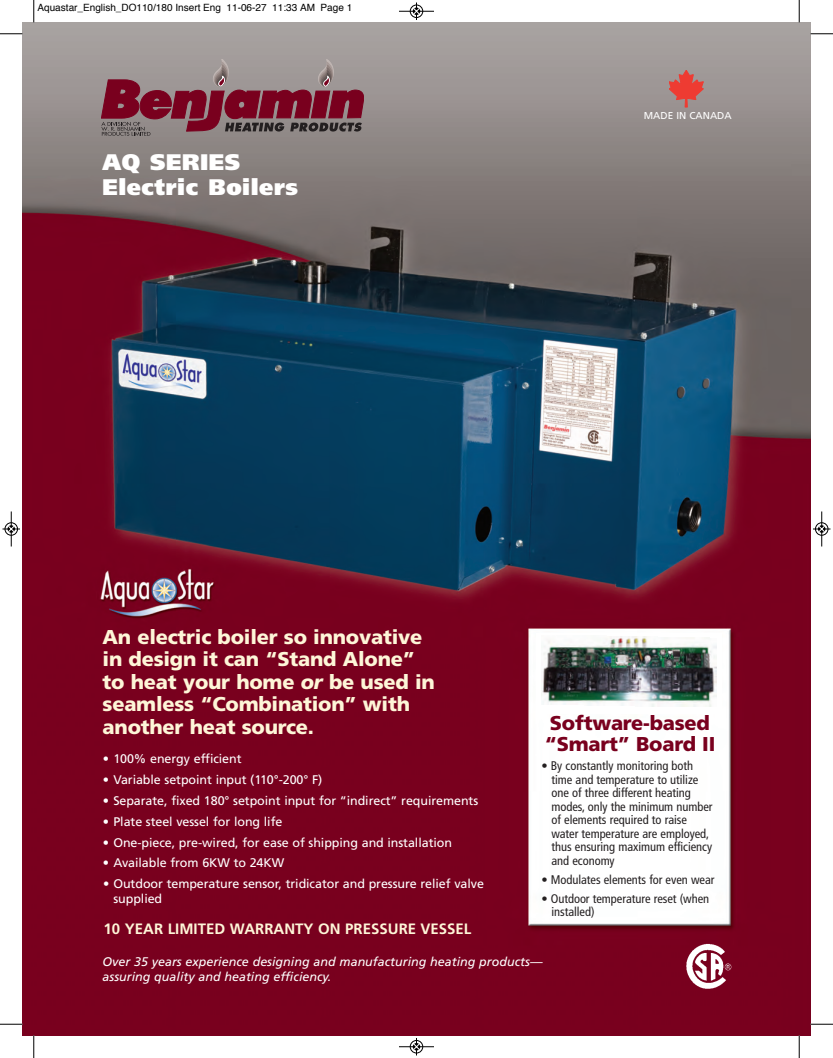
<style>
.page{position:relative;width:833px;height:1058px;background:#fff}
.page>*{position:absolute;margin:0;border:0;box-sizing:border-box;transform-origin:0 0}
.t1{font:900 22.5px/25px "Frutiger";letter-spacing:.02em;color:#fff}
.t2{font:900 20px/22.5px "Frutiger";letter-spacing:-.01em;color:#fef6d8}
.t3{font:900 20px/21.2px "Frutiger";letter-spacing:-.01em;color:#79001e}
.t4{font:700 15px "Frutiger";color:#fef6d8}
.t5{font:12.5px/15px "Frutiger";letter-spacing:-.005em;color:#fff}
.t6{font:condensed 12.5px/13.5px "Frutiger";letter-spacing:-.005em;color:#231f20}
.t7{font:italic 12.5px/15px "Frutiger";color:#fff}
.t8{font:10px "Helvetica";color:#000}
.t9{font:10px "Frutiger";color:#fff}
.s1{font-style:italic}
</style>
<div class="page">
<img style="left:22px;top:22px;width:788px;height:1013px">
<svg style="left:101px;top:59px;width:263px;height:77px;background:#8a5c65"></svg>
<svg style="left:669px;top:70px;width:34px;height:37px"></svg>
<img style="left:685px;top:944px;width:48px;height:45px">
<div style="left:536px;top:633px;width:185px;height:81px;background:#fff"></div>
<img style="left:541px;top:636px;width:175px;height:70px">
<svg style="left:33px;top:0;width:2px;height:22px"></svg>
<svg style="left:0;top:33px;width:22px;height:2px"></svg>
<svg style="left:798px;top:0;width:2px;height:22px"></svg>
<svg style="left:810px;top:33px;width:22px;height:2px"></svg>
<svg style="left:33px;top:1035px;width:2px;height:23px"></svg>
<svg style="left:0;top:1023px;width:22px;height:2px"></svg>
<svg style="left:798px;top:1035px;width:2px;height:23px"></svg>
<svg style="left:810px;top:1023px;width:22px;height:2px"></svg>
<hr style="left:399px;top:11px;width:35px;height:1px;background:#000">
<div style="left:410px;top:5px;width:13px;height:13px;border:1px solid #000;border-radius:50%"></div>
<svg style="left:413px;top:2px;width:6px;height:18px"></svg>
<hr style="left:399px;top:1046px;width:35px;height:1px;background:#000">
<div style="left:410px;top:1040px;width:13px;height:13px;border:1px solid #000;border-radius:50%"></div>
<svg style="left:413px;top:1038px;width:6px;height:17px"></svg>
<hr style="left:11px;top:511px;width:1px;height:35px;background:#000">
<div style="left:5px;top:522px;width:13px;height:13px;border:1px solid #000;border-radius:50%"></div>
<svg style="left:2px;top:526px;width:18px;height:6px"></svg>
<hr style="left:821px;top:511px;width:1px;height:35px;background:#000">
<div style="left:815px;top:522px;width:13px;height:13px;border:1px solid #000;border-radius:50%"></div>
<svg style="left:813px;top:526px;width:17px;height:6px"></svg>
<p class="t8" style="left:38px;top:4px;width:316px">Aquastar_English_DO110/180 Insert Eng 11-06-27 11:33 AM Page 1</p>
<h1 class="t1" style="left:102px;top:151px;width:197px">AQ SERIES<br>Electric Boilers</h1>
<p class="t9" style="left:643px;top:112px;width:89px">MADE IN CANADA</p>
<h2 class="t2" style="left:102px;top:627px;width:334px">An electric boiler so innovative in design it can “Stand Alone” to heat your home <span class="s1">or</span> be used in seamless “Combination” with another heat source.</h2>
<p class="t5" style="left:103px;top:752px;width:140px">• 100% energy efficient</p>
<p class="t5" style="left:103px;top:773px;width:221px">• Variable setpoint input (110°-200° F)</p>
<p class="t5" style="left:103px;top:794px;width:377px">• Separate, fixed 180° setpoint input for “indirect” requirements</p>
<p class="t5" style="left:103px;top:814px;width:181px">• Plate steel vessel for long life</p>
<p class="t5" style="left:103px;top:835px;width:350px">• One-piece, pre-wired, for ease of shipping and installation</p>
<p class="t5" style="left:103px;top:856px;width:183px">• Available from 6KW to 24KW</p>
<p class="t5" style="left:113px;top:877px;width:372px;text-indent:-10px">• Outdoor temperature sensor, tridicator and pressure relief valve supplied</p>
<h2 class="t3" style="left:544px;top:714px;width:172px">Software-based “Smart” Board II</h2>
<p class="t6" style="left:551px;top:760px;width:162px;text-indent:-10px">• By constantly monitoring both time and temperature to utilize one of three different heating modes, only the minimum number of elements required to raise water temperature are employed, thus ensuring maximum efficiency and economy</p>
<p class="t6" style="left:541px;top:873px;width:174px">• Modulates elements for even wear</p>
<p class="t6" style="left:551px;top:892px;width:159px;text-indent:-10px">• Outdoor temperature reset (when installed)</p>
<p class="t7" style="left:102px;top:955px;width:441px">Over 35 years experience designing and manufacturing heating products— assuring quality and heating efficiency.</p>
<p class="t4" style="left:104px;top:923px;width:369px">10 YEAR LIMITED WARRANTY ON PRESSURE VESSEL</p>
</div>
